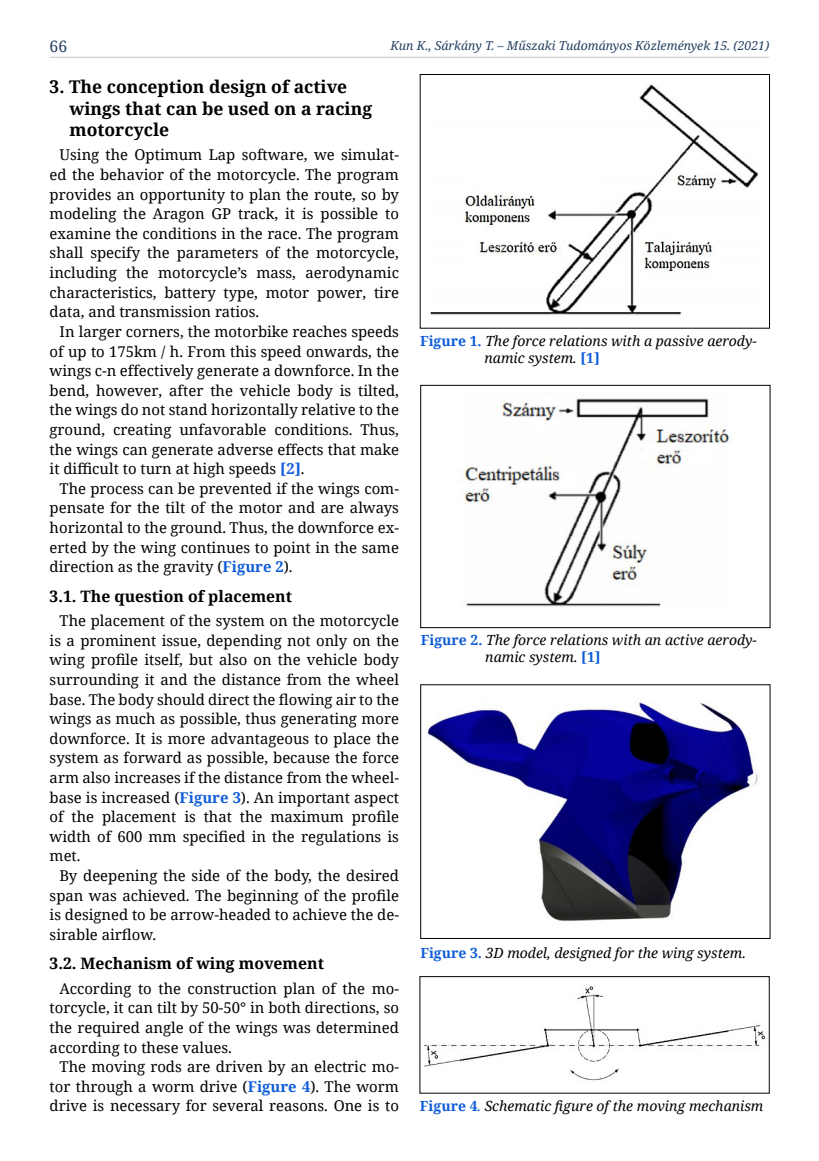
<style>
.page{position:relative;width:819px;height:1161px;background:#fff}
.page>*{position:absolute;margin:0;border:0;box-sizing:border-box;transform-origin:0 0}
.t1{font:700 17.5px/21.3px "Noto Serif";color:#000}
.t2{font:700 15.75px "Noto Serif";color:#000}
.t3{font:15.75px "Noto Serif";color:#244061}
.t4{font:14.88px/19.6px "Noto Serif";color:#000;text-align:justify}
.t5{font:italic 14px/17.5px "Noto Serif";color:#000}
.t6{font:italic 12.25px "Noto Serif";color:#244061}
.s1{font-weight:700;color:#0f5dd8}
.s2{font-weight:700;font-style:normal;color:#0f5dd8}
.s3{color:#0f5dd8}
</style>
<div class="page">
<hr style="left:50px;top:57px;width:719px;height:1px;background:#c6c6c6">
<img style="left:430px;top:84px;width:329px;height:231px">
<img style="left:461px;top:398px;width:269px;height:209px">
<div style="left:420px;top:385px;width:350px;height:243px;border:1px solid #000"></div>
<img style="left:427px;top:700px;width:331px;height:221px">
<img style="left:424px;top:986px;width:342px;height:95px">
<div style="left:420px;top:976px;width:349px;height:117px;border:1px solid #000"></div>
<p class="t3" style="left:50px;top:35px;width:19px">66</p>
<p class="t6" style="left:390px;top:37px;width:380px">Kun K., Sárkány T. – Műszaki Tudományos Közlemények 15. (2021)</p>
<p class="t1" style="left:69px;top:76px;width:304px;text-indent:-20px">3. The conception design of active wings that can be used on a racing motorcycle</p>
<p class="t4" style="left:50px;top:145px;width:351px;text-indent:10px">Using the Optimum Lap software, we simulat&shy;ed the behavior of the motorcycle. The program provides an opportunity to plan the route, so by modeling the Aragon GP track, it is possible to examine the conditions in the race. The program shall specify the parameters of the motorcycle, including the motorcycle’s mass, aerodynamic characteristics, battery type, motor power, tire data, and transmission ratios.</p>
<p class="t4" style="left:50px;top:321px;width:351px;text-indent:10px">In larger corners, the motorbike reaches speeds of up to 175km / h. From this speed onwards, the wings c-n effectively generate a downforce. In the bend, however, after the vehicle body is tilted, the wings do not stand horizontally relative to the ground, creating unfavorable conditions. Thus, the wings can generate adverse effects that make it difficult to turn at high speeds <span class="s1">[2]</span>.</p>
<p class="t4" style="left:50px;top:478px;width:351px;text-indent:10px">The process can be prevented if the wings com&shy;pensate for the tilt of the motor and are always horizontal to the ground. Thus, the downforce ex&shy;erted by the wing continues to point in the same direction as the gravity (<span class="s1">Figure 2</span>).</p>
<p class="t2" style="left:50px;top:585px;width:244px">3.1. The question of placement</p>
<p class="t4" style="left:50px;top:610px;width:351px;text-indent:10px">The placement of the system on the motorcycle is a prominent issue, depending not only on the wing profile itself, but also on the vehicle body surrounding it and the distance from the wheel base. The body should direct the flowing air to the wings as much as possible, thus generating more downforce. It is more advantageous to place the system as forward as possible, because the force arm also increases if the distance from the wheel&shy;base is increased (<span class="s1">Figure 3</span>). An important aspect of the placement is that the maximum profile width of 600 mm specified in the regulations is met.</p>
<p class="t4" style="left:50px;top:865px;width:351px;text-indent:10px">By deepening the side of the body, the desired span was achieved. The beginning of the profile is designed to be arrow-headed to achieve the de&shy;sirable airflow.</p>
<p class="t2" style="left:50px;top:952px;width:276px">3.2. Mechanism of wing movement</p>
<p class="t4" style="left:50px;top:978px;width:351px;text-indent:10px">According to the construction plan of the mo&shy;torcycle, it can tilt by 50-50° in both directions, so the required angle of the wings was determined according to these values.</p>
<p class="t4" style="left:50px;top:1056px;width:351px;text-indent:10px">The moving rods are driven by an electric mo&shy;tor through a worm drive (<span class="s1">Figure 4</span>). The worm drive is necessary for several reasons. One is to</p>
<p class="t5" style="left:484px;top:331px;width:274px;text-indent:-64px"><span class="s2">Figure 1.</span> The force relations with a passive aerody&shy;namic system. <span class="s2">[1]</span></p>
<p class="t5" style="left:485px;top:631px;width:273px;text-indent:-64px"><span class="s2">Figure 2.</span> The force relations with an active aerody&shy;namic system. <span class="s2">[1]</span></p>
<p class="t5" style="left:420px;top:944px;width:327px"><span class="s2">Figure 3.</span> 3D model, designed for the wing system.</p>
<p class="t5" style="left:420px;top:1097px;width:345px"><span class="s2">Figure 4</span><span class="s3">.</span> Schematic figure of the moving mechanism</p>
</div>
